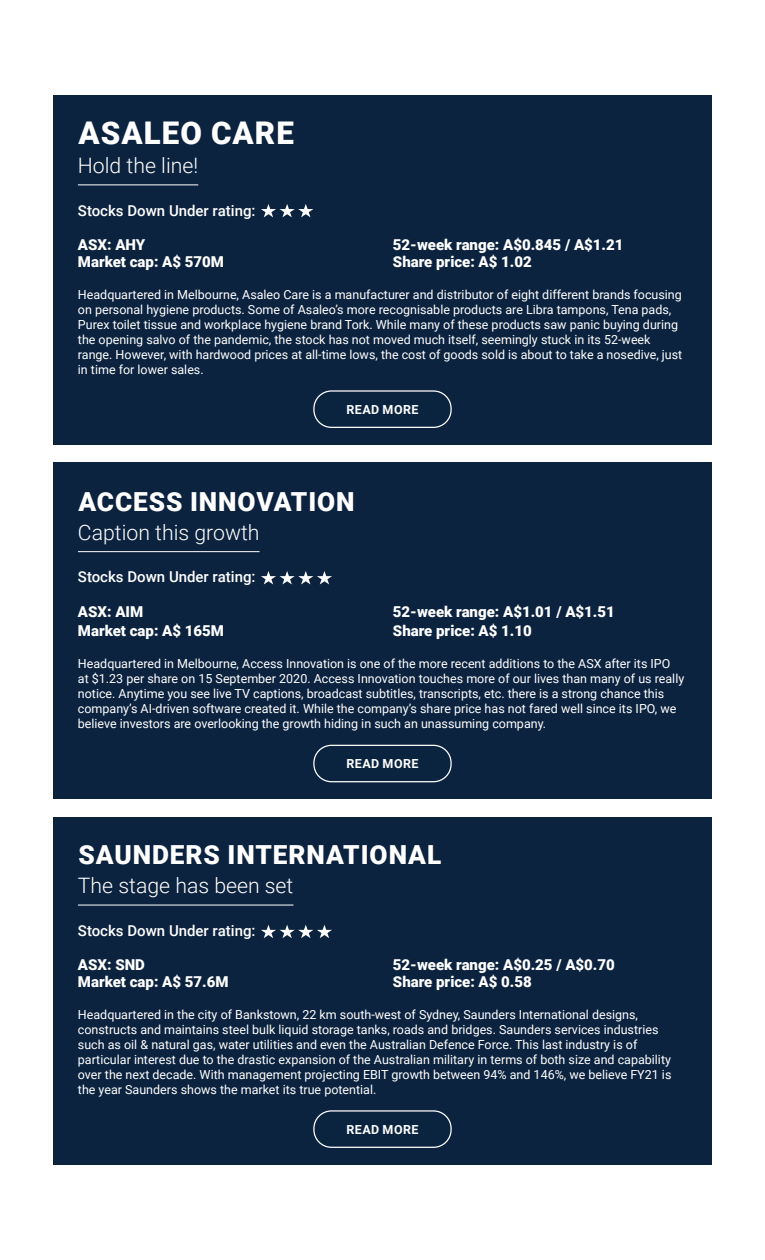
<style>
.page{position:relative;width:765px;height:1260px;background:#fff}
.page>*{position:absolute;margin:0;border:0;box-sizing:border-box;transform-origin:0 0}
.t1{font:900 31.25px "Roboto";letter-spacing:.035em;color:#fff}
.t2{font:900 26.25px "Roboto";letter-spacing:.035em;color:#fff}
.t3{font:300 21.25px "Roboto";color:#fff}
.t4{font:900 15px "Roboto";color:#fff}
.t5{font:500 15px "Roboto";color:#fff}
.t6{font:12.5px/15px "Roboto";color:#fff}
.t7{font:700 12.5px "Roboto";letter-spacing:.035em;color:#fff}
</style>
<div class="page">
<div style="left:53px;top:817px;width:659px;height:347px;background:#0c233f"></div>
<hr style="left:78px;top:905px;width:215px;height:1px;background:#fff">
<div style="left:313px;top:1110px;width:139px;height:38px;border:1px solid #fff;border-radius:18px"></div>
<svg style="left:261px;top:925px;width:71px;height:13px"></svg>
<div style="left:53px;top:462px;width:659px;height:337px;background:#0c233f"></div>
<hr style="left:78px;top:551px;width:182px;height:1px;background:#fff">
<div style="left:313px;top:745px;width:139px;height:37px;border:1px solid #fff;border-radius:18px"></div>
<svg style="left:261px;top:571px;width:71px;height:13px"></svg>
<div style="left:53px;top:96px;width:659px;height:349px;background:#0c233f"></div>
<hr style="left:78px;top:185px;width:120px;height:1px;background:#fff">
<div style="left:313px;top:390px;width:139px;height:38px;border:1px solid #fff;border-radius:18px"></div>
<svg style="left:261px;top:204px;width:52px;height:13px"></svg>
<h1 class="t1" style="left:79px;top:111px;width:217px">ASALEO CARE</h1>
<h3 class="t3" style="left:78px;top:150px;width:122px">Hold the line!</h3>
<p class="t5" style="left:78px;top:200px;width:179px">Stocks Down Under rating:</p>
<p class="t4" style="left:78px;top:234px;width:69px">ASX: AHY</p>
<p class="t4" style="left:393px;top:234px;width:232px">52-week range: A$0.845 / A$1.21</p>
<p class="t4" style="left:78px;top:251px;width:148px">Market cap: A$ 570M</p>
<p class="t4" style="left:393px;top:251px;width:140px">Share price: A$ 1.02</p>
<p class="t6" style="left:78px;top:286px;width:606px">Headquartered in Melbourne, Asaleo Care is a manufacturer and distributor of eight different brands focusing on personal hygiene products. Some of Asaleo’s more recognisable products are Libra tampons, Tena pads, Purex toilet tissue and workplace hygiene brand Tork. While many of these products saw panic buying during the opening salvo of the pandemic, the stock has not moved much itself, seemingly stuck in its 52-week range. However, with hardwood prices at all-time lows, the cost of goods sold is about to take a nosedive, just in time for lower sales.</p>
<p class="t7" style="left:346px;top:401px;width:74px">READ MORE</p>
<h2 class="t2" style="left:78px;top:483px;width:278px">ACCESS INNOVATION</h2>
<h3 class="t3" style="left:78px;top:517px;width:183px">Caption this growth</h3>
<p class="t5" style="left:78px;top:567px;width:179px">Stocks Down Under rating:</p>
<p class="t4" style="left:78px;top:601px;width:67px">ASX: AIM</p>
<p class="t4" style="left:393px;top:601px;width:223px">52-week range: A$1.01 / A$1.51</p>
<p class="t4" style="left:78px;top:620px;width:148px">Market cap: A$ 165M</p>
<p class="t4" style="left:393px;top:620px;width:140px">Share price: A$ 1.10</p>
<p class="t6" style="left:78px;top:656px;width:608px">Headquartered in Melbourne, Access Innovation is one of the more recent additions to the ASX after its IPO at $1.23 per share on 15 September 2020. Access Innovation touches more of our lives than many of us really notice. Anytime you see live TV captions, broadcast subtitles, transcripts, etc. there is a strong chance this company’s AI-driven software created it. While the company’s share price has not fared well since its IPO, we believe investors are overlooking the growth hiding in such an unassuming company.</p>
<p class="t7" style="left:346px;top:755px;width:74px">READ MORE</p>
<h2 class="t2" style="left:78px;top:836px;width:364px">SAUNDERS INTERNATIONAL</h2>
<h3 class="t3" style="left:78px;top:871px;width:217px">The stage has been set</h3>
<p class="t5" style="left:78px;top:920px;width:179px">Stocks Down Under rating:</p>
<p class="t4" style="left:78px;top:954px;width:69px">ASX: SND</p>
<p class="t4" style="left:393px;top:954px;width:223px">52-week range: A$0.25 / A$0.70</p>
<p class="t4" style="left:78px;top:971px;width:152px">Market cap: A$ 57.6M</p>
<p class="t4" style="left:393px;top:971px;width:140px">Share price: A$ 0.58</p>
<p class="t6" style="left:78px;top:1006px;width:595px">Headquartered in the city of Bankstown, 22 km south-west of Sydney, Saunders International designs, constructs and maintains steel bulk liquid storage tanks, roads and bridges. Saunders services industries such as oil &amp; natural gas, water utilities and even the Australian Defence Force. This last industry is of particular interest due to the drastic expansion of the Australian military in terms of both size and capability over the next decade. With management projecting EBIT growth between 94% and 146%, we believe FY21 is the year Saunders shows the market its true potential.</p>
<p class="t7" style="left:346px;top:1121px;width:74px">READ MORE</p>
</div>
